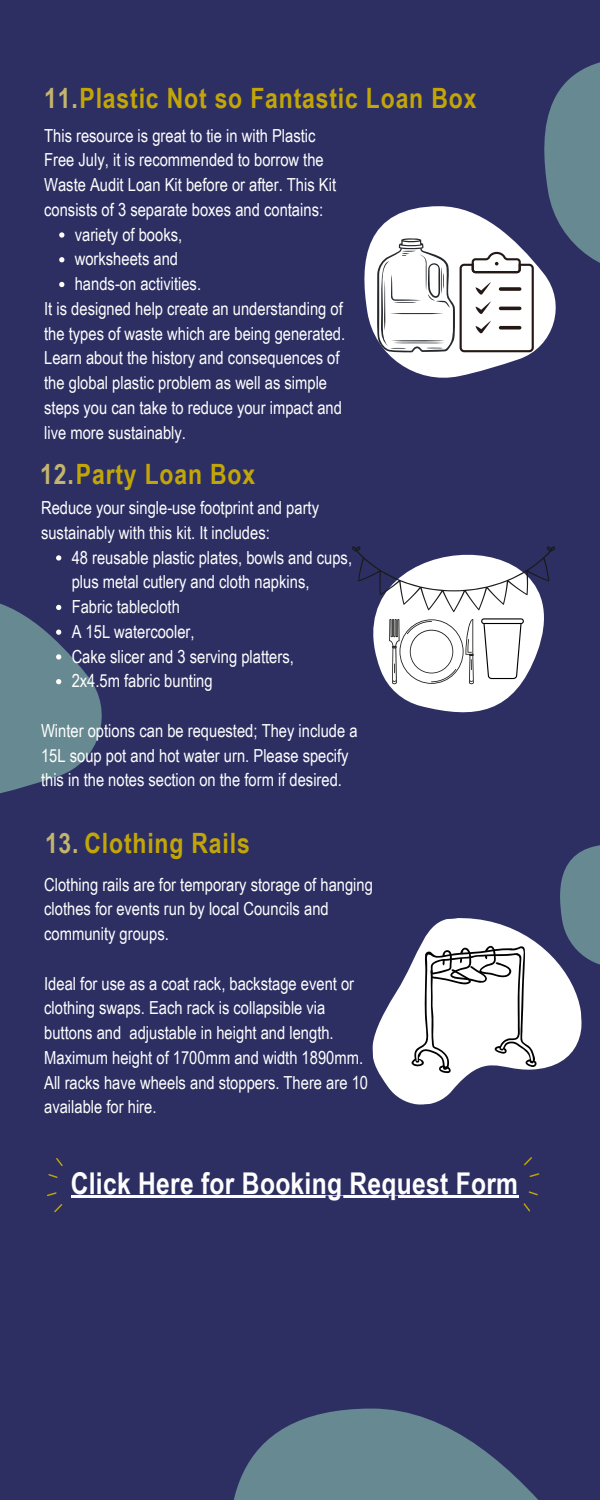
<style>
.page{position:relative;width:600px;height:1500px;background:#2d2f63}
.page>*{position:absolute;margin:0;border:0;box-sizing:border-box;transform-origin:0 0}
.t1{font:700 30px "Arial Narrow";letter-spacing:.01em;color:#fefefe}
.t2{font:700 28px "Arial Narrow";letter-spacing:.03em;color:#c2a608}
.t3{font:18px/24.8px "Arial Narrow";color:#fff}
.s1{color:#c3b46e}
</style>
<div class="page">
<svg style="left:372px;top:918px;width:210px;height:187px"></svg>
<svg style="left:54px;top:1204px;width:8px;height:8px"></svg>
<svg style="left:47px;top:1192px;width:10px;height:4px"></svg>
<svg style="left:56px;top:1158px;width:7px;height:8px"></svg>
<svg style="left:48px;top:1174px;width:10px;height:4px"></svg>
<svg style="left:524px;top:1157px;width:8px;height:8px"></svg>
<svg style="left:530px;top:1173px;width:9px;height:4px"></svg>
<svg style="left:524px;top:1203px;width:6px;height:8px"></svg>
<svg style="left:529px;top:1191px;width:9px;height:4px"></svg>
<svg style="left:410px;top:945px;width:127px;height:128px;background:#dadadb"></svg>
<hr style="left:71px;top:1196px;width:447px;height:2px;background:#fefefe">
<svg style="left:556px;top:845px;width:44px;height:127px"></svg>
<svg style="left:233px;top:1409px;width:305px;height:91px"></svg>
<svg style="left:364px;top:232px;width:169px;height:146px;fill:#fff"></svg>
<svg style="left:377px;top:62px;width:223px;height:290px"></svg>
<svg style="left:499px;top:326px;width:22px;height:4px"></svg>
<svg style="left:352px;top:546px;width:203px;height:166px"></svg>
<svg style="left:59px;top:232px;width:5px;height:6px"></svg>
<svg style="left:59px;top:257px;width:5px;height:5px"></svg>
<svg style="left:59px;top:282px;width:5px;height:5px"></svg>
<svg style="left:56px;top:555px;width:5px;height:6px"></svg>
<svg style="left:0;top:603px;width:102px;height:191px"></svg>
<p class="t2" style="left:44px;top:81px;width:434px"><span class="s1">11.</span>Plastic Not so Fantastic Loan Box</p>
<p class="t3" style="left:44px;top:123px;width:293px">This resource is great to tie in with Plastic Free July, it is recommended to borrow the Waste Audit Loan Kit before or after. This Kit consists of 3 separate boxes and contains:</p>
<p class="t3" style="left:75px;top:222px;width:109px">variety of books,</p>
<p class="t3" style="left:75px;top:246px;width:105px">worksheets and</p>
<h1 class="t3" style="left:75px;top:271px;width:128px">hands-on activities.</h1>
<h1 class="t3" style="left:44px;top:296px;width:303px">It is designed help create an understanding of the types of waste which are being generated.<br>Learn about the history and consequences of the global plastic problem as well as simple steps you can take to reduce your impact and live more sustainably.</h1>
<p class="t2" style="left:40px;top:458px;width:217px"><span class="s1">12.</span>Party Loan Box</p>
<p class="t3" style="left:41px;top:495px;width:279px">Reduce your single-use footprint and party sustainably with this kit. It includes:</p>
<p class="t3" style="left:72px;top:545px;width:282px">48 reusable plastic plates, bowls and cups, plus metal cutlery and cloth napkins,</p>
<p class="t3" style="left:72px;top:594px;width:110px">Fabric tablecloth</p>
<p class="t3" style="left:72px;top:619px;width:124px">A 15L watercooler,</p>
<p class="t3" style="left:72px;top:644px;width:224px">Cake slicer and 3 serving platters,</p>
<p class="t3" style="left:72px;top:668px;width:143px">2x4.5m fabric bunting</p>
<p class="t3" style="left:41px;top:718px;width:318px">Winter options can be requested; They include a<br>15L soup pot and hot water urn. Please specify this in the notes section on the form if desired.</p>
<p class="t2" style="left:45px;top:827px;width:206px"><span class="s1">13.</span> Clothing Rails</p>
<p class="t3" style="left:44px;top:872px;width:330px">Clothing rails are for temporary storage of hanging clothes for events run by local Councils and community groups.</p>
<h1 class="t3" style="left:44px;top:971px;width:311px">Ideal for use as a coat rack, backstage event or</h1>
<h1 class="t3" style="left:44px;top:995px;width:325px">clothing swaps. Each rack is collapsible via buttons and adjustable in height and length.<br>Maximum height of 1700mm and width 1890mm.<br>All racks have wheels and stoppers. There are 10 available for hire.</h1>
<p class="t1" style="left:71px;top:1166px;width:449px">Click Here for Booking Request Form</p>
</div>
